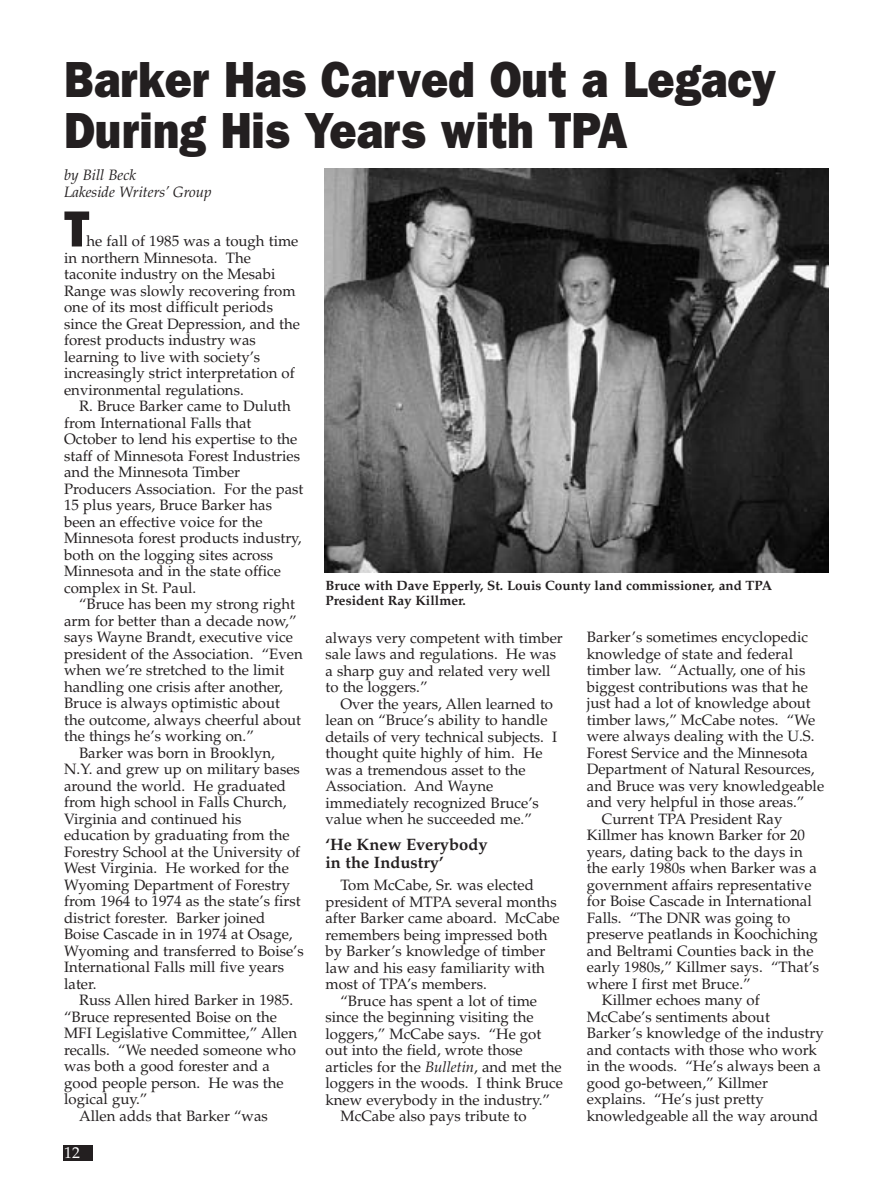
<style>
.page{position:relative;width:891px;height:1188px;background:#fff}
.page>*{position:absolute;margin:0;border:0;box-sizing:border-box;transform-origin:0 0}
.t1{font:800 51px/51px "Franklin Gothic";color:#231f20;scale:.89 1}
.t2{font:800 51px "Franklin Gothic";color:#231f20}
.t3{font:700 16.5px/18px "Palatino";color:#231f20}
.t4{font:15.75px "Palatino";color:#fff}
.t5{font:15px/16.5px "Palatino";color:#231f20}
.t6{font:italic 15px/16.5px "Palatino";color:#231f20}
.t7{font:700 13.5px/15px "Palatino";color:#231f20}
.s1{font-style:italic}
</style>
<div class="page">
<div style="left:63px;top:1145px;width:30px;height:15px;background:#231f20"></div>
<img style="left:324px;top:168px;width:504px;height:405px">
<h1 class="t1" style="left:64px;top:59px;width:802px">Barker Has Carved Out a Legacy<br>During His Years with TPA</h1>
<p class="t6" style="left:64px;top:169px;width:149px">by Bill Beck<br>Lakeside Writers’ Group</p>
<h1 class="t2" style="left:64px;top:211px;width:27px">T</h1>
<p class="t5" style="left:64px;top:235px;width:237px;text-indent:22px">he fall of 1985 was a tough time in northern Minnesota. The taconite industry on the Mesabi<br>Range was slowly recovering from one of its most difficult periods since the Great Depression, and the forest products industry was learning to live with society’s increasingly strict interpretation of environmental regulations.</p>
<p class="t5" style="left:64px;top:400px;width:241px;text-indent:15px">R. Bruce Barker came to Duluth from International Falls that<br>October to lend his expertise to the staff of Minnesota Forest Industries and the Minnesota Timber<br>Producers Association. For the past<br>15 plus years, Bruce Barker has been an effective voice for the<br>Minnesota forest products industry, both on the logging sites across<br>Minnesota and in the state office complex in St. Paul.</p>
<p class="t5" style="left:79px;top:598px;width:217px">“Bruce has been my strong right</p>
<p class="t5" style="left:64px;top:614px;width:234px">arm for better than a decade now,”</p>
<p class="t5" style="left:64px;top:631px;width:230px">says Wayne Brandt, executive vice</p>
<p class="t5" style="left:64px;top:647px;width:240px">president of the Association. “Even</p>
<p class="t5" style="left:64px;top:664px;width:222px">when we’re stretched to the limit</p>
<p class="t5" style="left:64px;top:680px;width:220px">handling one crisis after another,</p>
<p class="t5" style="left:64px;top:697px;width:217px">Bruce is always optimistic about</p>
<p class="t5" style="left:64px;top:713px;width:238px">the outcome, always cheerful about</p>
<p class="t5" style="left:64px;top:730px;width:191px">the things he’s working on.”</p>
<p class="t5" style="left:79px;top:746px;width:197px">Barker was born in Brooklyn,</p>
<p class="t5" style="left:64px;top:763px;width:237px">N.Y. and grew up on military bases</p>
<p class="t5" style="left:64px;top:779px;width:223px">around the world. He graduated</p>
<p class="t5" style="left:64px;top:796px;width:224px">from high school in Falls Church,</p>
<p class="t5" style="left:64px;top:812px;width:179px">Virginia and continued his</p>
<p class="t5" style="left:64px;top:829px;width:227px">education by graduating from the</p>
<p class="t5" style="left:64px;top:845px;width:238px">Forestry School at the University of</p>
<p class="t5" style="left:64px;top:862px;width:226px">West Virginia. He worked for the</p>
<p class="t5" style="left:64px;top:878px;width:228px">Wyoming Department of Forestry</p>
<p class="t5" style="left:64px;top:895px;width:238px">from 1964 to 1974 as the state’s first</p>
<p class="t5" style="left:64px;top:911px;width:203px">district forester. Barker joined</p>
<p class="t5" style="left:64px;top:928px;width:230px">Boise Cascade in in 1974 at Osage,</p>
<p class="t5" style="left:64px;top:944px;width:241px">Wyoming and transferred to Boise’s</p>
<p class="t5" style="left:64px;top:961px;width:222px">International Falls mill five years</p>
<p class="t5" style="left:64px;top:977px;width:34px">later.</p>
<p class="t5" style="left:79px;top:994px;width:216px">Russ Allen hired Barker in 1985.</p>
<p class="t5" style="left:64px;top:1010px;width:214px">“Bruce represented Boise on the</p>
<p class="t5" style="left:64px;top:1027px;width:234px">MFI Legislative Committee,” Allen</p>
<p class="t5" style="left:64px;top:1043px;width:233px">recalls. “We needed someone who</p>
<p class="t5" style="left:64px;top:1060px;width:207px">was both a good forester and a</p>
<p class="t5" style="left:64px;top:1076px;width:221px">good people person. He was the</p>
<p class="t5" style="left:64px;top:1093px;width:85px">logical guy.”</p>
<p class="t5" style="left:79px;top:1109px;width:190px">Allen adds that Barker “was</p>
<p class="t4" style="left:64px;top:1146px;width:17px">12</p>
<p class="t7" style="left:326px;top:579px;width:448px">Bruce with Dave Epperly, St. Louis County land commissioner, and TPA<br>President Ray Killmer.</p>
<p class="t5" style="left:326px;top:631px;width:239px">always very competent with timber sale laws and regulations. He was a sharp guy and related very well to the loggers.”</p>
<p class="t5" style="left:326px;top:697px;width:233px;text-indent:15px">Over the years, Allen learned to lean on “Bruce’s ability to handle details of very technical subjects. I thought quite highly of him. He was a tremendous asset to the<br>Association. And Wayne immediately recognized Bruce’s value when he succeeded me.”</p>
<p class="t3" style="left:326px;top:837px;width:164px">‘He Knew Everybody in the Industry’</p>
<p class="t5" style="left:340px;top:879px;width:195px">Tom McCabe, Sr. was elected</p>
<p class="t5" style="left:326px;top:895px;width:233px">president of MTPA several months</p>
<p class="t5" style="left:326px;top:912px;width:236px">after Barker came aboard. McCabe</p>
<p class="t5" style="left:326px;top:928px;width:224px">remembers being impressed both</p>
<p class="t5" style="left:326px;top:945px;width:221px">by Barker’s knowledge of timber</p>
<p class="t5" style="left:326px;top:961px;width:221px">law and his easy familiarity with</p>
<p class="t5" style="left:326px;top:978px;width:163px">most of TPA’s members.</p>
<p class="t5" style="left:340px;top:994px;width:198px">“Bruce has spent a lot of time</p>
<p class="t5" style="left:326px;top:1011px;width:210px">since the beginning visiting the</p>
<p class="t5" style="left:326px;top:1027px;width:217px">loggers,” McCabe says. “He got</p>
<p class="t5" style="left:326px;top:1044px;width:199px">out into the field, wrote those</p>
<p class="t5" style="left:326px;top:1060px;width:238px">articles for the <span class="s1">Bulletin</span>, and met the</p>
<p class="t5" style="left:326px;top:1077px;width:239px">loggers in the woods. I think Bruce</p>
<p class="t5" style="left:326px;top:1093px;width:226px">knew everybody in the industry.”</p>
<p class="t5" style="left:340px;top:1110px;width:188px">McCabe also pays tribute to</p>
<p class="t5" style="left:587px;top:631px;width:223px">Barker’s sometimes encyclopedic</p>
<p class="t5" style="left:587px;top:647px;width:208px">knowledge of state and federal</p>
<p class="t5" style="left:587px;top:664px;width:220px">timber law. “Actually, one of his</p>
<p class="t5" style="left:587px;top:680px;width:223px">biggest contributions was that he</p>
<p class="t5" style="left:587px;top:697px;width:225px">just had a lot of knowledge about</p>
<p class="t5" style="left:587px;top:713px;width:230px">timber laws,” McCabe notes. “We</p>
<p class="t5" style="left:587px;top:730px;width:229px">were always dealing with the U.S.</p>
<p class="t5" style="left:587px;top:746px;width:223px">Forest Service and the Minnesota</p>
<p class="t5" style="left:587px;top:763px;width:229px">Department of Natural Resources,</p>
<p class="t5" style="left:587px;top:779px;width:239px">and Bruce was very knowledgeable</p>
<p class="t5" style="left:587px;top:796px;width:219px">and very helpful in those areas.”</p>
<p class="t5" style="left:602px;top:812px;width:182px">Current TPA President Ray</p>
<p class="t5" style="left:587px;top:829px;width:220px">Killmer has known Barker for 20</p>
<p class="t5" style="left:587px;top:845px;width:217px">years, dating back to the days in</p>
<p class="t5" style="left:587px;top:862px;width:232px">the early 1980s when Barker was a</p>
<p class="t5" style="left:587px;top:878px;width:226px">government affairs representative</p>
<p class="t5" style="left:587px;top:895px;width:226px">for Boise Cascade in International</p>
<p class="t5" style="left:587px;top:911px;width:205px">Falls. “The DNR was going to</p>
<p class="t5" style="left:587px;top:928px;width:232px">preserve peatlands in Koochiching</p>
<p class="t5" style="left:587px;top:944px;width:228px">and Beltrami Counties back in the</p>
<p class="t5" style="left:587px;top:961px;width:234px">early 1980s,” Killmer says. “That’s</p>
<p class="t5" style="left:587px;top:977px;width:165px">where I first met Bruce.”</p>
<p class="t5" style="left:602px;top:994px;width:159px">Killmer echoes many of</p>
<p class="t5" style="left:587px;top:1010px;width:185px">McCabe’s sentiments about</p>
<p class="t5" style="left:587px;top:1027px;width:238px">Barker’s knowledge of the industry</p>
<p class="t5" style="left:587px;top:1043px;width:232px">and contacts with those who work</p>
<p class="t5" style="left:587px;top:1060px;width:236px">in the woods. “He’s always been a</p>
<p class="t5" style="left:587px;top:1076px;width:183px">good go-between,” Killmer</p>
<p class="t5" style="left:587px;top:1093px;width:178px">explains. “He’s just pretty</p>
<p class="t5" style="left:587px;top:1109px;width:233px">knowledgeable all the way around</p>
</div>
